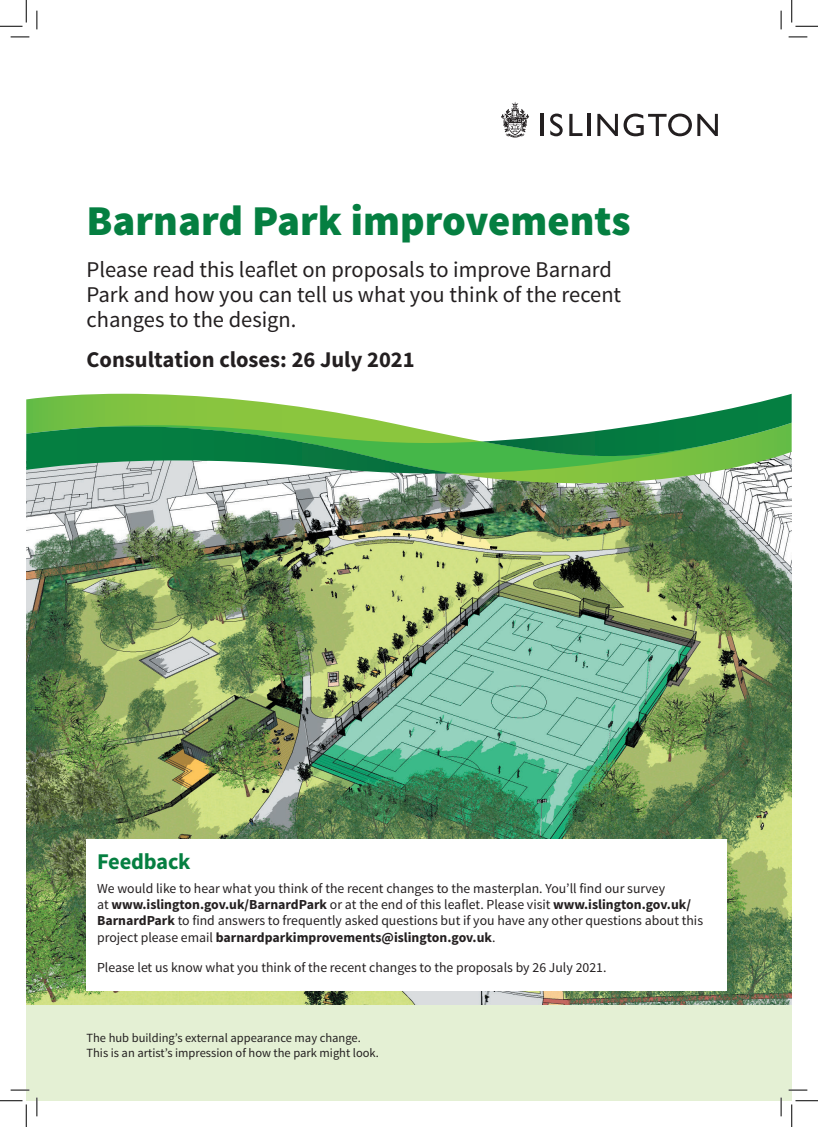
<style>
.page{position:relative;width:818px;height:1127px;background:#fff}
.page>*{position:absolute;margin:0;border:0;box-sizing:border-box;transform-origin:0 0}
.t1{font:900 42.5px "Source Sans Pro";color:#057f41}
.t2{font:22.5px/25px "Source Sans Pro";color:#231f20}
.t3{font:700 22.5px "Source Sans Pro";color:#231f20}
.t4{font:700 22.5px "Source Sans Pro";letter-spacing:-.01em;color:#057f41}
.t5{font:13.75px/16.2px "Source Sans Pro";color:#231f20}
.t6{font:12.5px/15px "Source Sans Pro";color:#231f20}
.s1{font-weight:700}
</style>
<div class="page">
<img style="left:26px;top:504px;width:766px;height:500px">
<svg style="left:26px;top:474px;width:766px;height:30px"></svg>
<svg style="left:26px;top:393px;width:766px;height:81px"></svg>
<svg style="left:501px;top:102px;width:28px;height:35px"></svg>
<hr style="left:540px;top:114px;width:3px;height:22px;background:#231f20">
<svg style="left:550px;top:113px;width:13px;height:23px"></svg>
<svg style="left:569px;top:114px;width:13px;height:22px"></svg>
<hr style="left:587px;top:114px;width:3px;height:22px;background:#231f20">
<svg style="left:597px;top:113px;width:121px;height:23px"></svg>
<div style="left:26px;top:1004px;width:766px;height:96px;background:#e4f0d4"></div>
<div style="left:86px;top:838px;width:641px;height:152px;background:#fff"></div>
<svg style="left:11px;top:36px;width:18px;height:2px"></svg>
<svg style="left:788px;top:36px;width:19px;height:2px"></svg>
<svg style="left:11px;top:1089px;width:18px;height:1px"></svg>
<svg style="left:788px;top:1089px;width:19px;height:1px"></svg>
<svg style="left:36px;top:11px;width:2px;height:18px"></svg>
<svg style="left:36px;top:1097px;width:2px;height:18px"></svg>
<svg style="left:780px;top:11px;width:2px;height:18px"></svg>
<svg style="left:780px;top:1097px;width:2px;height:18px"></svg>
<svg style="left:0;top:0;width:27px;height:27px"></svg>
<svg style="left:0;top:1100px;width:27px;height:26px"></svg>
<svg style="left:791px;top:0;width:27px;height:27px"></svg>
<svg style="left:791px;top:1100px;width:27px;height:26px"></svg>
<h1 class="t1" style="left:86px;top:193px;width:546px">Barnard Park improvements</h1>
<p class="t2" style="left:86px;top:258px;width:536px">Please read this leaflet on proposals to improve Barnard<br>Park and how you can tell us what you think of the recent changes to the design.</p>
<p class="t3" style="left:86px;top:345px;width:330px">Consultation closes: 26 July 2021</p>
<h2 class="t4" style="left:97px;top:847px;width:95px">Feedback</h2>
<p class="t5" style="left:97px;top:880px;width:607px">We would like to hear what you think of the recent changes to the masterplan. You’ll find our survey<br>at <span class="s1">www.islington.gov.uk/BarnardPark</span> or at the end of this leaflet. Please visit <span class="s1">www.islington.gov.uk/ BarnardPark</span> to find answers to frequently asked questions but if you have any other questions about this project please email <span class="s1">barnardparkimprovements@islington.gov.uk</span>.</p>
<p class="t5" style="left:97px;top:959px;width:511px">Please let us know what you think of the recent changes to the proposals by 26 July 2021.</p>
<p class="t6" style="left:86px;top:1030px;width:294px">The hub building’s external appearance may change.<br>This is an artist’s impression of how the park might look.</p>
</div>
